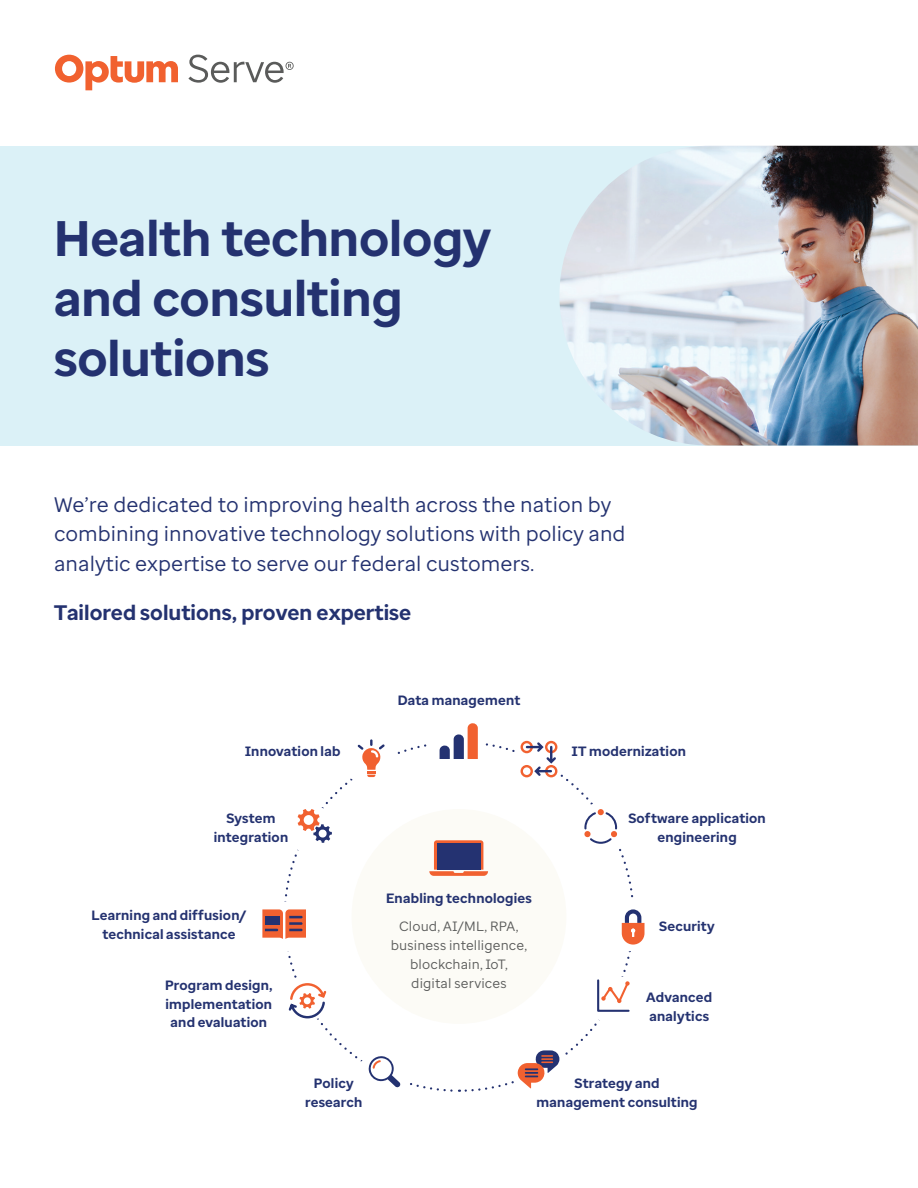
<style>
.page{position:relative;width:918px;height:1188px;background:#fff}
.page>*{position:absolute;margin:0;border:0;box-sizing:border-box;transform-origin:0 0}
.t1{font:700 49.8px/59.8px "Optum Sans";letter-spacing:-.005em;color:#243270}
.t2{font:21px/29.4px "Optum Sans";color:#243270}
.t3{font:700 21px "Optum Sans";color:#243270}
.t4{font:700 13.5px/18.9px "Optum Sans";letter-spacing:.015em;color:#243270;text-align:center}
.t5{font:13.5px/18.9px "Optum Sans";letter-spacing:.01em;color:#5a5b5a;text-align:center}
</style>
<div class="page">
<div style="left:0;top:146px;width:918px;height:300px;background:#dbf1f7"></div>
<img style="left:559px;top:146px;width:359px;height:300px">
<svg style="left:188px;top:55px;width:106px;height:28px"></svg>
<svg style="left:55px;top:55px;width:123px;height:35px"></svg>
<svg style="left:262px;top:723px;width:383px;height:369px"></svg>
<div style="left:304px;top:997px;width:7px;height:7px;background:#fff;border-radius:50%"></div>
<h1 class="t1" style="left:54px;top:209px;width:439px">Health technology and consulting solutions</h1>
<h2 class="t2" style="left:54px;top:490px;width:573px">We’re dedicated to improving health across the nation by combining innovative technology solutions with policy and analytic expertise to serve our federal customers.</h2>
<h2 class="t3" style="left:54px;top:599px;width:359px">Tailored solutions, proven expertise</h2>
<p class="t4" style="left:245px;top:742px;width:97px">Innovation lab</p>
<p class="t4" style="left:214px;top:809px;width:76px">System integration</p>
<p class="t4" style="left:92px;top:906px;width:156px">Learning and diffusion/ technical assistance</p>
<p class="t4" style="left:165px;top:975px;width:109px">Program design, implementation and evaluation</p>
<p class="t4" style="left:305px;top:1074px;width:59px">Policy research</p>
<p class="t4" style="left:398px;top:691px;width:124px">Data management</p>
<p class="t4" style="left:386px;top:889px;width:147px">Enabling technologies</p>
<p class="t5" style="left:391px;top:917px;width:138px">Cloud, AI/ML, RPA, business intelligence, blockchain, IoT, digital services</p>
<p class="t4" style="left:572px;top:742px;width:116px">IT modernization</p>
<p class="t4" style="left:628px;top:809px;width:139px">Software application engineering</p>
<p class="t4" style="left:659px;top:916px;width:57px">Security</p>
<p class="t4" style="left:646px;top:988px;width:67px;text-align:left">Advanced analytics</p>
<p class="t4" style="left:537px;top:1074px;width:163px">Strategy and management consulting</p>
</div>
